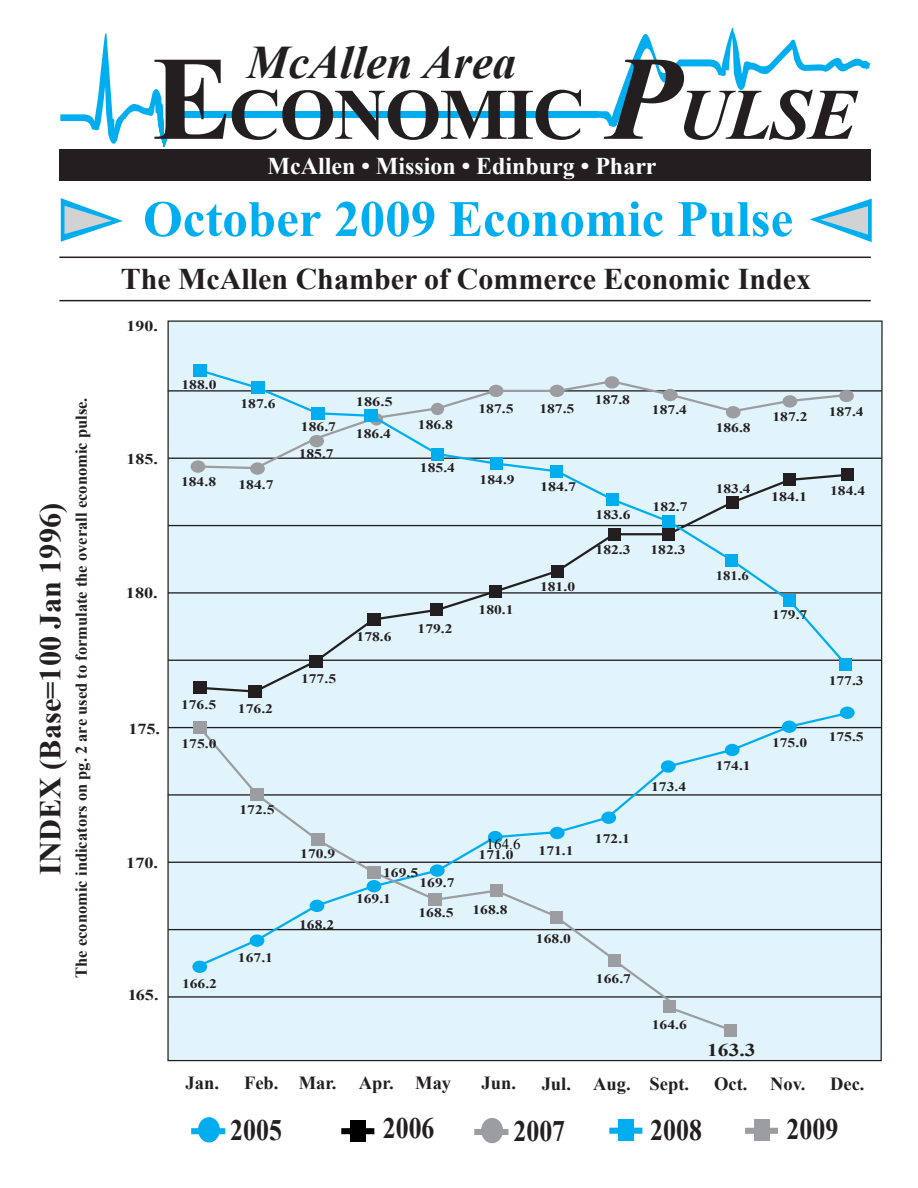
<style>
.page{position:relative;width:918px;height:1188px;background:#fff}
.page>*{position:absolute;margin:0;border:0;box-sizing:border-box;transform-origin:0 0}
.t1{font:700 72.45px "Times New Roman";letter-spacing:-.025em;color:#231f20}
.t2{font:700 51px "Times New Roman";color:#00aeef}
.t3{font:italic 700 46.65px "Times New Roman";color:#231f20}
.t4{font:700 30.3px "Times New Roman";color:#231f20}
.t5{font:700 30px "Times New Roman";color:#231f20}
.t6{font:700 29.7px "Times New Roman";color:#231f20;scale:.87 1}
.t7{font:700 24px "Times New Roman";color:#fff}
.t8{font:700 18.45px "Times New Roman";color:#231f20}
.t9{font:700 18px "Times New Roman";color:#231f20;scale:1.19 1}
.t10{font:700 16.5px "Times New Roman";color:#231f20}
.t11{font:700 15.15px "Times New Roman";color:#231f20;scale:1.19 1}
.t12{font:700 15px "Times New Roman";color:#231f20;scale:1.19 1}
.t13{font:15px "Times New Roman";color:#050504}
.t14{font:700 13.05px "Times New Roman";color:#231f20;scale:1.19 1}
.t15{font:700 13.05px "Times New Roman";color:#231f20;scale:1.23 1}
.t16{font:700 13.05px "Times New Roman";color:#231f20;scale:1.25 1}
.t17{font:700 13.05px "Times New Roman";color:#231f20;scale:1.2 1}
.t18{font:700 13.05px "Times New Roman";color:#231f20;scale:1.24 1}
.t19{font:700 13.05px "Times New Roman";color:#231f20;scale:1.13 1}
.s1{font-size:119.55px}
.s2{font-style:italic;font-size:119.55px}
.s3{font-style:italic}
</style>
<div class="page">
<div style="left:167px;top:320px;width:716px;height:742px;background:#e1f4fc"></div>
<hr style="left:168px;top:996px;width:713px;height:2px;background:#231f20">
<hr style="left:168px;top:794px;width:714px;height:2px;background:#231f20">
<hr style="left:168px;top:727px;width:713px;height:1px;background:#231f20">
<hr style="left:168px;top:660px;width:714px;height:1px;background:#231f20">
<hr style="left:168px;top:592px;width:714px;height:2px;background:#231f20">
<hr style="left:168px;top:929px;width:713px;height:1px;background:#231f20">
<hr style="left:168px;top:862px;width:713px;height:1px;background:#231f20">
<div style="left:59px;top:149px;width:812px;height:32px;background:#231f20"></div>
<hr style="left:59px;top:300px;width:812px;height:1px;background:#231f20">
<hr style="left:59px;top:257px;width:812px;height:1px;background:#231f20">
<svg style="left:61px;top:198px;width:62px;height:44px"></svg>
<svg style="left:810px;top:199px;width:62px;height:43px"></svg>
<svg style="left:60px;top:27px;width:811px;height:121px"></svg>
<div style="left:745px;top:1128px;width:33px;height:6px;background:#9b9da0"></div>
<div style="left:754px;top:1120px;width:16px;height:21px;background:#9b9da0"></div>
<svg style="left:192px;top:961px;width:15px;height:12px"></svg>
<div style="left:198px;top:1117px;width:22px;height:25px;background:#00aeef;border-radius:50%"></div>
<div style="left:191px;top:1128px;width:34px;height:6px;background:#00aeef"></div>
<div style="left:840px;top:707px;width:15px;height:12px;background:#00aeef;border-radius:50%"></div>
<div style="left:341px;top:1128px;width:33px;height:6px;background:#000"></div>
<div style="left:350px;top:1120px;width:16px;height:21px;background:#000"></div>
<hr style="left:168px;top:525px;width:714px;height:1px;background:#231f20">
<hr style="left:168px;top:458px;width:714px;height:1px;background:#231f20">
<hr style="left:168px;top:390px;width:714px;height:2px;background:#231f20">
<div style="left:481px;top:1118px;width:22px;height:25px;background:#9b9da0;border-radius:50%"></div>
<div style="left:474px;top:1129px;width:34px;height:6px;background:#9b9da0"></div>
<div style="left:191px;top:460px;width:14px;height:13px;background:#9b9da0;border-radius:50%"></div>
<div style="left:839px;top:390px;width:15px;height:12px;background:#9b9da0;border-radius:50%"></div>
<div style="left:609px;top:1128px;width:33px;height:6px;background:#00aeef"></div>
<div style="left:618px;top:1119px;width:16px;height:22px;background:#00aeef"></div>
<div style="left:194px;top:364px;width:13px;height:13px;background:#00aeef"></div>
<div style="left:193px;top:681px;width:13px;height:13px;background:#231f20"></div>
<div style="left:248px;top:685px;width:13px;height:13px;background:#231f20"></div>
<div style="left:841px;top:468px;width:13px;height:13px;background:#231f20"></div>
<div style="left:840px;top:658px;width:12px;height:13px;background:#00aeef"></div>
<div style="left:194px;top:721px;width:13px;height:13px;background:#9b9da0"></div>
<div style="left:195px;top:710px;width:655px;height:259px;background:#e1f4fc"></div>
<div style="left:197px;top:481px;width:653px;height:213px;background:#e1f4fc"></div>
<svg style="left:197px;top:368px;width:652px;height:300px;background:#d6eaf2"></svg>
<div style="left:724px;top:1024px;width:12px;height:13px;background:#9b9da0"></div>
<svg style="left:197px;top:725px;width:540px;height:309px;background:#d8edf5"></svg>
<h3 class="t4" style="left:29px;top:875px;width:374px;rotate:-90deg">INDEX (Base=100 Jan 1996)</h3>
<p class="t10" style="left:70px;top:978px;width:582px;rotate:-90deg">T h e e c o n o m i c i n d i c a t ro s o n p g . 2 ra e u e d t o f ro m u a e t h e o v re a l l e o n o m c p u s .</p>
<p class="t10" style="left:70px;top:420px;width:20px;rotate:-90deg">l e</p>
<p class="t10" style="left:70px;top:454px;width:6px;rotate:-90deg">i</p>
<p class="t10" style="left:70px;top:501px;width:9px;rotate:-90deg">c</p>
<p class="t10" style="left:70px;top:604px;width:7px;rotate:-90deg">t</p>
<p class="t10" style="left:70px;top:617px;width:6px;rotate:-90deg">l</p>
<p class="t10" style="left:70px;top:706px;width:8px;rotate:-90deg">s</p>
<h3 class="t3" style="left:247px;top:29px;width:271px">McAllen Area</h3>
<h1 class="t1" style="left:152px;top:64px;width:707px"><span class="s1">E</span> CONOMIC <span class="s2">P</span><span class="s3">ULSE</span></h1>
<h3 class="t7" style="left:267px;top:149px;width:391px">McAllen • Mission • Edinburg • Pharr</h3>
<h2 class="t2" style="left:143px;top:184px;width:652px">October 2009 Economic Pulse</h2>
<h3 class="t5" style="left:121px;top:258px;width:692px">The McAllen Chamber of Commerce Economic Index</h3>
<p class="t12" style="left:127px;top:316px;width:28px">190.</p>
<p class="t12" style="left:126px;top:448px;width:28px">185.</p>
<p class="t11" style="left:126px;top:582px;width:28px">180.</p>
<p class="t11" style="left:128px;top:718px;width:28px">175.</p>
<p class="t11" style="left:126px;top:852px;width:28px">170.</p>
<p class="t11" style="left:128px;top:985px;width:27px">165.</p>
<p class="t17" style="left:181px;top:375px;width:31px">188.0</p>
<p class="t14" style="left:240px;top:394px;width:31px">187.6</p>
<p class="t14" style="left:181px;top:473px;width:31px">184.8</p>
<p class="t14" style="left:238px;top:475px;width:31px">184.7</p>
<p class="t14" style="left:181px;top:696px;width:31px">176.5</p>
<p class="t14" style="left:238px;top:700px;width:31px">176.2</p>
<p class="t14" style="left:181px;top:735px;width:31px">175.0</p>
<p class="t14" style="left:239px;top:800px;width:31px">172.5</p>
<p class="t14" style="left:182px;top:974px;width:31px">166.2</p>
<p class="t14" style="left:238px;top:949px;width:31px">167.1</p>
<p class="t14" style="left:301px;top:417px;width:31px">186.7</p>
<p class="t14" style="left:299px;top:444px;width:31px">185.7</p>
<p class="t14" style="left:301px;top:670px;width:31px">177.5</p>
<p class="t14" style="left:300px;top:845px;width:31px">170.9</p>
<p class="t14" style="left:299px;top:916px;width:31px">168.2</p>
<p class="t16" style="left:356px;top:393px;width:31px">186.5</p>
<p class="t14" style="left:356px;top:425px;width:31px">186.4</p>
<p class="t14" style="left:418px;top:415px;width:31px">186.8</p>
<p class="t14" style="left:420px;top:458px;width:31px">185.4</p>
<p class="t14" style="left:357px;top:627px;width:31px">178.6</p>
<p class="t14" style="left:418px;top:619px;width:31px">179.2</p>
<p class="t14" style="left:383px;top:863px;width:31px">169.5</p>
<p class="t14" style="left:419px;top:874px;width:31px">169.7</p>
<p class="t14" style="left:356px;top:889px;width:31px">169.1</p>
<p class="t14" style="left:595px;top:391px;width:31px">187.8</p>
<p class="t14" style="left:478px;top:399px;width:31px">187.5</p>
<p class="t14" style="left:652px;top:401px;width:31px">187.4</p>
<p class="t14" style="left:539px;top:400px;width:31px">187.5</p>
<p class="t14" style="left:829px;top:402px;width:31px">187.4</p>
<p class="t14" style="left:772px;top:407px;width:31px">187.2</p>
<p class="t14" style="left:480px;top:471px;width:31px">184.9</p>
<p class="t14" style="left:479px;top:600px;width:31px">180.1</p>
<p class="t18" style="left:540px;top:477px;width:31px">184.7</p>
<p class="t14" style="left:540px;top:577px;width:31px">181.0</p>
<p class="t14" style="left:596px;top:506px;width:31px">183.6</p>
<p class="t14" style="left:596px;top:540px;width:31px">182.3</p>
<p class="t14" style="left:653px;top:497px;width:31px">182.7</p>
<p class="t14" style="left:650px;top:540px;width:31px">182.3</p>
<p class="t13" style="left:487px;top:834px;width:35px">164.6</p>
<p class="t14" style="left:479px;top:846px;width:31px">171.0</p>
<p class="t14" style="left:539px;top:842px;width:31px">171.1</p>
<p class="t14" style="left:595px;top:830px;width:31px">172.1</p>
<p class="t14" style="left:651px;top:777px;width:31px">173.4</p>
<p class="t14" style="left:716px;top:419px;width:31px">186.8</p>
<p class="t14" style="left:716px;top:480px;width:31px">183.4</p>
<p class="t15" style="left:771px;top:487px;width:31px">184.1</p>
<p class="t14" style="left:830px;top:482px;width:31px">184.4</p>
<p class="t19" style="left:716px;top:567px;width:31px">181.6</p>
<p class="t14" style="left:716px;top:757px;width:31px">174.1</p>
<p class="t14" style="left:772px;top:605px;width:31px">179.7</p>
<p class="t14" style="left:772px;top:734px;width:31px">175.0</p>
<p class="t14" style="left:829px;top:672px;width:31px">177.3</p>
<p class="t14" style="left:829px;top:728px;width:31px">175.5</p>
<p class="t14" style="left:418px;top:904px;width:31px">168.5</p>
<p class="t14" style="left:472px;top:901px;width:31px">168.8</p>
<p class="t14" style="left:536px;top:930px;width:31px">168.0</p>
<p class="t14" style="left:596px;top:970px;width:31px">166.7</p>
<p class="t14" style="left:652px;top:1016px;width:31px">164.6</p>
<h3 class="t9" style="left:707px;top:1038px;width:42px">163.3</h3>
<h3 class="t8" style="left:186px;top:1070px;width:35px">Jan.</h3>
<h3 class="t8" style="left:244px;top:1070px;width:209px">Feb. Mar. Apr. May</h3>
<h3 class="t8" style="left:482px;top:1070px;width:36px">Jun.</h3>
<h3 class="t8" style="left:542px;top:1071px;width:149px">Jul. Aug. Sept.</h3>
<h3 class="t8" style="left:714px;top:1071px;width:93px">Oct. Nov .</h3>
<h3 class="t8" style="left:830px;top:1071px;width:36px">Dec.</h3>
<h3 class="t6" style="left:230px;top:1110px;width:61px">2005</h3>
<h3 class="t6" style="left:383px;top:1108px;width:61px">2006</h3>
<h3 class="t6" style="left:513px;top:1110px;width:61px">2007</h3>
<h3 class="t6" style="left:650px;top:1110px;width:61px">2008</h3>
<h3 class="t6" style="left:787px;top:1109px;width:61px">2009</h3>
</div>
